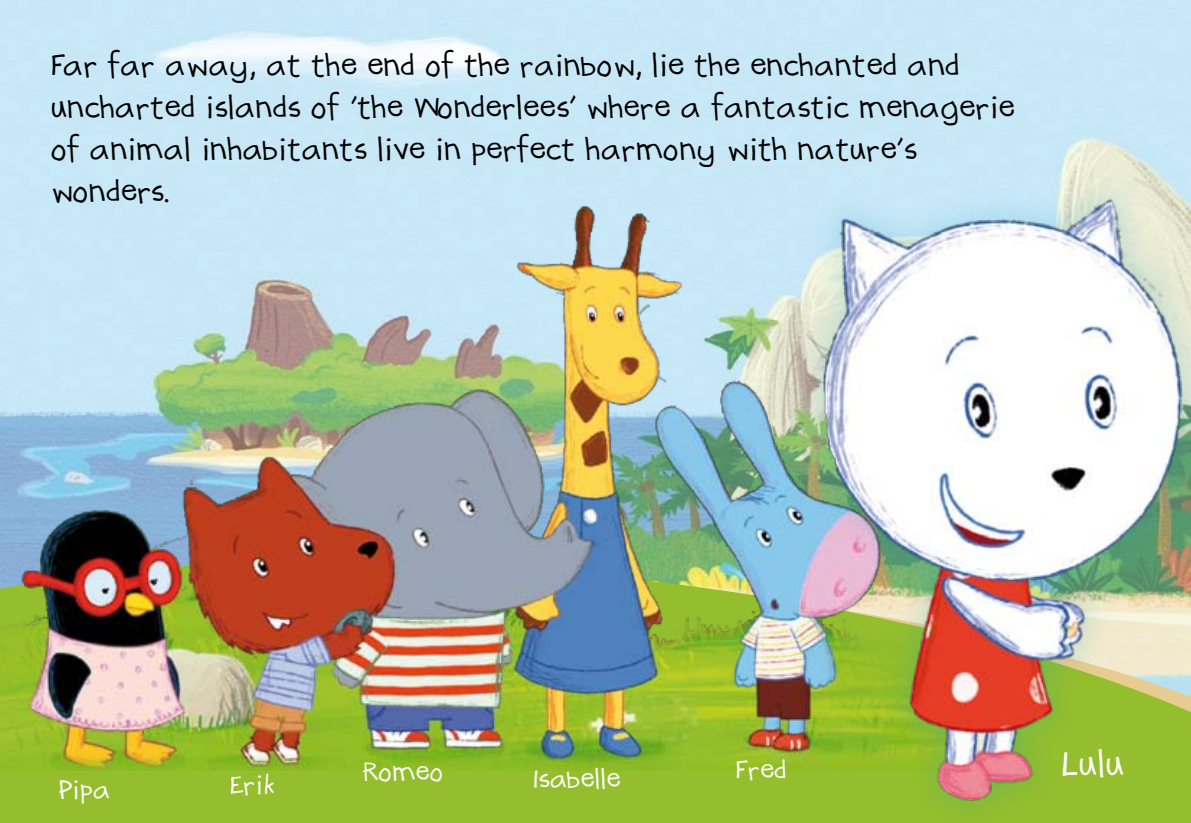
<style>
.page{position:relative;width:1191px;height:823px;background:#fff}
.page>*{position:absolute;margin:0;border:0;box-sizing:border-box;transform-origin:0 0}
.t1{font:32px "Brocoli";color:#fff}
.t2{font:28px/42px "Brocoli";color:#000}
.t3{font:24px "Brocoli";color:#fff}
</style>
<div class="page">
<div style="left:0;top:770px;width:726px;height:52px;background:#94be2d"></div>
<img style="left:0;top:169px;width:726px;height:601px">
<img style="left:726px;top:96px;width:465px;height:726px">
<p class="t2" style="left:51px;top:45px;width:965px">Far far away, at the end of the rainbow, lie the enchanted and uncharted islands of ‘the Wonderlees’ where a fantastic menagerie of animal inhabitants live in perfect harmony with nature’s wonders.</p>
<p class="t3" style="left:59px;top:774px;width:53px">Pipa</p>
<p class="t3" style="left:230px;top:768px;width:48px">Erik</p>
<p class="t3" style="left:362px;top:755px;width:83px">Romeo</p>
<p class="t3" style="left:533px;top:762px;width:89px">Isabelle</p>
<p class="t3" style="left:736px;top:753px;width:53px">Fred</p>
<p class="t1" style="left:1060px;top:743px;width:66px">Lulu</p>
</div>
